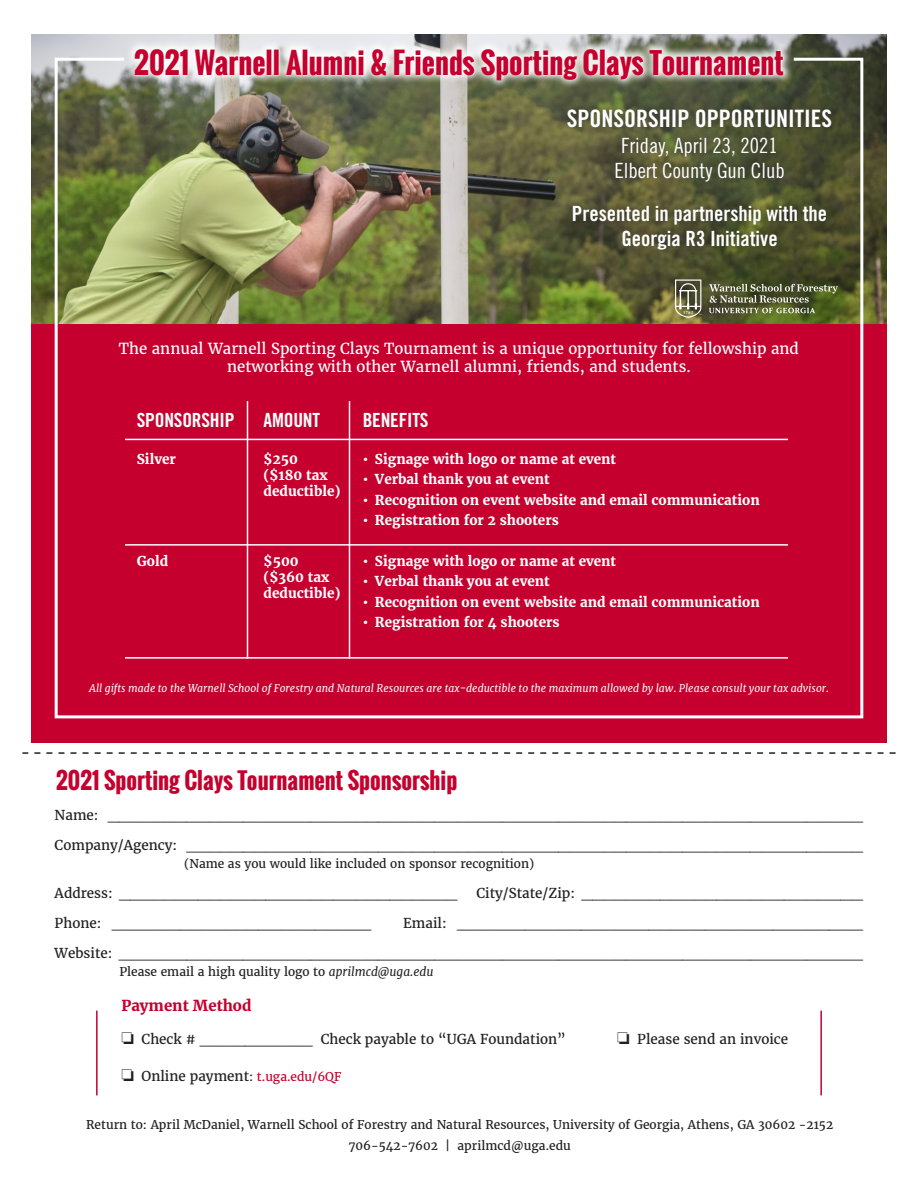
<style>
.page{position:relative;width:918px;height:1188px;background:#fff}
.page>*{position:absolute;margin:0;border:0;box-sizing:border-box;transform-origin:0 0}
.t1{font:700 28.5px "Oswald";color:#c5002e}
.t2{font:24px "Trade Gothic Bold Cond Twenty";color:#fff}
.t3{font:700 22.5px "Oswald";color:#c5002e}
.t4{font:21px/25.2px "Trade Gothic Bold Cond Twenty";color:#fff;text-align:center}
.t5{font:21px "Trade Gothic Cond Eighteen";color:#fff}
.t6{font:19.5px "Trade Gothic Bold Cond Twenty";letter-spacing:-.01em;color:#fff}
.t7{font:15px/18px "Merriweather";color:#fff;text-align:center}
.t8{font:700 15px "Merriweather";color:#c5002e}
.t9{font:13.5px "Merriweather";color:#231f20}
.t10{font:700 13.5px/16.2px "Merriweather";color:#fff}
.t11{font:12px "Merriweather";color:#231f20}
.t12{font:italic 10.5px "Merriweather";color:#fff}
.s1{font-style:italic}
.s2{font-size:12px}
.s3{font-size:12px;color:#c5002e}
</style>
<div class="page">
<div style="left:31px;top:190px;width:856px;height:552px;background:#c5002e"></div>
<img style="left:31px;top:34px;width:856px;height:290px">
<div style="left:126px;top:39px;width:667px;height:51px;background:#fff;opacity:.9"></div>
<svg style="left:22px;top:752px;width:874px;height:2px"></svg>
<div style="left:665px;top:270px;width:181px;height:57px;background:#231f20;opacity:.75"></div>
<svg style="left:675px;top:280px;width:26px;height:38px"></svg>
<hr style="left:96px;top:1011px;width:2px;height:84px;background:#c5002e">
<hr style="left:820px;top:1011px;width:2px;height:84px;background:#c5002e">
<div style="left:559px;top:100px;width:281px;height:159px;background:#231f20;opacity:.75"></div>
<hr style="left:125px;top:439px;width:663px;height:1px;background:#fff">
<hr style="left:125px;top:544px;width:663px;height:2px;background:#fff">
<hr style="left:125px;top:657px;width:663px;height:2px;background:#fff">
<hr style="left:247px;top:401px;width:1px;height:258px;background:#fff">
<hr style="left:349px;top:401px;width:1px;height:258px;background:#fff">
<svg style="left:53px;top:56px;width:74px;height:271px;background:#818859"></svg>
<svg style="left:709px;top:56px;width:156px;height:271px;background:#575a3b"></svg>
<p class="t1" style="left:134px;top:41px;width:651px">2021 Warnell Alumni &amp; Friends Sporting Clays Tournament</p>
<p class="t2" style="left:567px;top:104px;width:267px">SPONSORSHIP OPPORTUNITIES</p>
<p class="t5" style="left:621px;top:133px;width:158px">Friday, April 23, 2021</p>
<p class="t5" style="left:614px;top:158px;width:172px">Elbert County Gun Club</p>
<p class="t4" style="left:572px;top:201px;width:257px">Presented in partnership with the<br>Georgia R3 Initiative</p>
<p class="t7" style="left:119px;top:339px;width:681px">The annual Warnell Sporting Clays Tournament is a unique opportunity for fellowship and networking with other Warnell alumni, friends, and students.</p>
<p class="t6" style="left:137px;top:409px;width:99px">SPONSORSHIP</p>
<p class="t6" style="left:264px;top:409px;width:58px">AMOUNT</p>
<p class="t6" style="left:363px;top:409px;width:67px">BENEFITS</p>
<p class="t10" style="left:137px;top:451px;width:41px">Silver</p>
<p class="t10" style="left:264px;top:451px;width:36px">$250</p>
<p class="t10" style="left:264px;top:467px;width:78px">($180 tax deductible)</p>
<p class="t10" style="left:363px;top:451px;width:255px">• Signage with logo or name at event</p>
<p class="t10" style="left:363px;top:471px;width:189px">• Verbal thank you at event</p>
<p class="t10" style="left:363px;top:492px;width:399px">• Recognition on event website and email communication</p>
<p class="t10" style="left:363px;top:512px;width:198px">• Registration for 2 shooters</p>
<p class="t10" style="left:137px;top:553px;width:33px">Gold</p>
<p class="t10" style="left:264px;top:553px;width:37px">$500</p>
<p class="t10" style="left:264px;top:569px;width:78px">($360 tax deductible)</p>
<p class="t10" style="left:363px;top:553px;width:255px">• Signage with logo or name at event</p>
<p class="t10" style="left:363px;top:573px;width:189px">• Verbal thank you at event</p>
<p class="t10" style="left:363px;top:593px;width:399px">• Recognition on event website and email communication</p>
<p class="t10" style="left:363px;top:614px;width:199px">• Registration for 4 shooters</p>
<p class="t12" style="left:89px;top:681px;width:741px">All gifts made to the Warnell School of Forestry and Natural Resources are tax-deductible to the maximum allowed by law. Please consult your tax advisor.</p>
<p class="t3" style="left:56px;top:763px;width:403px">2021 Sporting Clays Tournament Sponsorship</p>
<p class="t9" style="left:55px;top:806px;width:810px">Name: ___________________________________________________________________</p>
<p class="t9" style="left:55px;top:836px;width:810px">Company/Agency: ____________________________________________________________</p>
<p class="t11" style="left:184px;top:855px;width:351px">(Name as you would like included on sponsor recognition)</p>
<p class="t9" style="left:55px;top:884px;width:404px">Address: ______________________________</p>
<p class="t9" style="left:476px;top:884px;width:388px">City/State/Zip: _________________________</p>
<p class="t9" style="left:55px;top:914px;width:318px">Phone: _______________________</p>
<p class="t9" style="left:403px;top:914px;width:462px">Email: ____________________________________</p>
<p class="t9" style="left:55px;top:944px;width:810px">Website: __________________________________________________________________</p>
<p class="t11" style="left:119px;top:963px;width:316px">Please email a high quality logo to <span class="s1">aprilmcd@uga.edu</span></p>
<p class="t8" style="left:122px;top:996px;width:132px">Payment Method</p>
<p class="t9" style="left:122px;top:1031px;width:446px">□ Check # __________ Check payable to “UGA Foundation”</p>
<p class="t9" style="left:617px;top:1031px;width:172px">□ Please send an invoice</p>
<p class="t9" style="left:122px;top:1067px;width:222px">□ Online payment<span class="s2">:</span> <span class="s3">t.uga.edu/6QF</span></p>
<p class="t11" style="left:86px;top:1116px;width:748px">Return to: April McDaniel, Warnell School of Forestry and Natural Resources, University of Georgia, Athens, GA 30602 -2152</p>
<p class="t11" style="left:349px;top:1137px;width:224px">706-542-7602 | aprilmcd@uga.edu</p>
</div>
